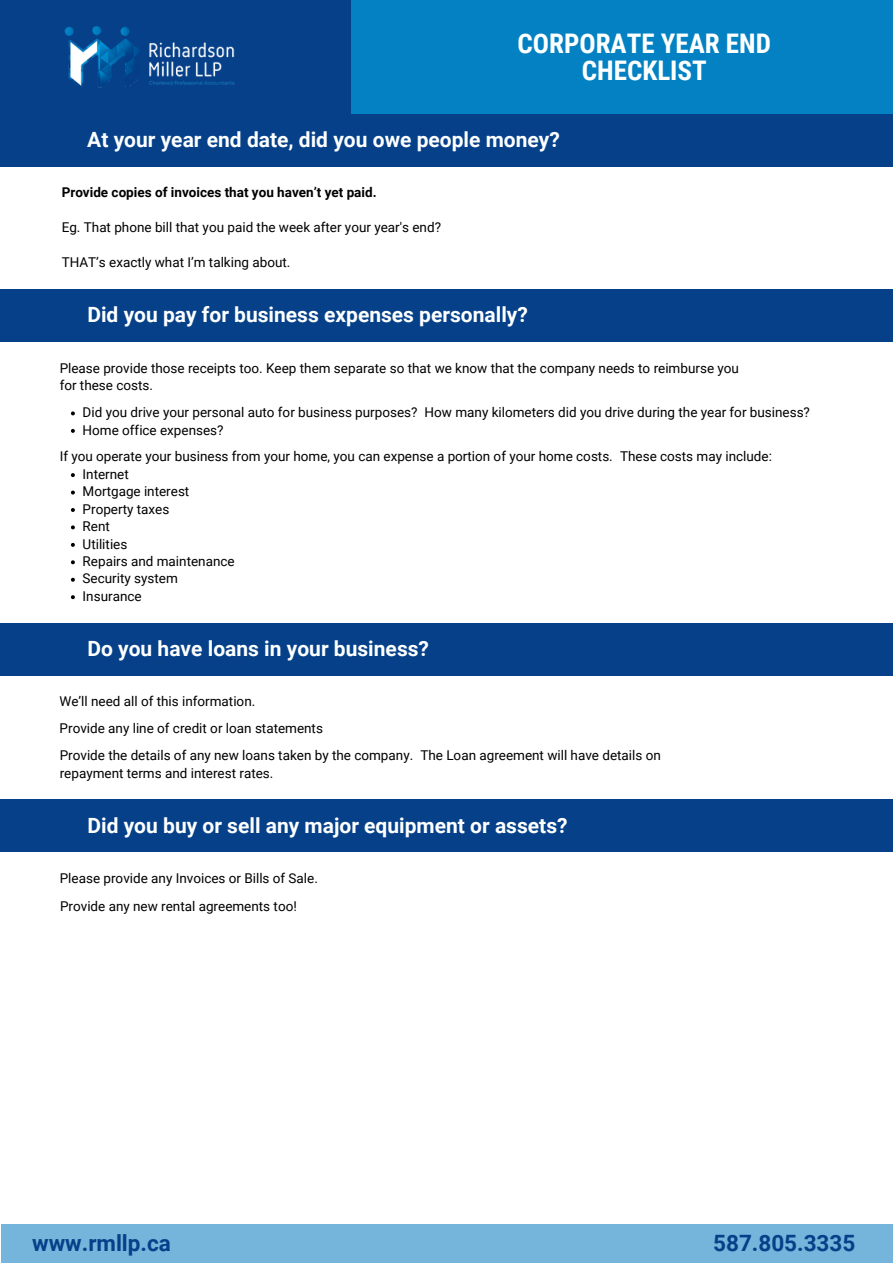
<style>
.page{position:relative;width:893px;height:1263px;background:#fff}
.page>*{position:absolute;margin:0;border:0;box-sizing:border-box;transform-origin:0 0}
.t1{font:700 27px/27px "Roboto Condensed";color:#feffff;text-align:center}
.t2{font:700 22.5px "Roboto";color:#054089}
.t3{font:700 21px "Roboto";color:#feffff}
.t4{font:13.5px/17.4px "Roboto";color:#000}
.t5{font:700 13.5px "Roboto";color:#000}
</style>
<div class="page">
<div style="left:349px;top:0;width:544px;height:130px;background:#0381c3"></div>
<div style="left:0;top:114px;width:893px;height:52px;background:#054089"></div>
<div style="left:0;top:289px;width:893px;height:52px;background:#054089"></div>
<svg style="left:71px;top:411px;width:4px;height:4px"></svg>
<svg style="left:71px;top:429px;width:4px;height:4px"></svg>
<svg style="left:71px;top:473px;width:4px;height:4px"></svg>
<svg style="left:71px;top:491px;width:4px;height:3px"></svg>
<svg style="left:71px;top:508px;width:4px;height:4px"></svg>
<svg style="left:71px;top:525px;width:4px;height:4px"></svg>
<svg style="left:71px;top:543px;width:4px;height:4px"></svg>
<svg style="left:71px;top:560px;width:4px;height:4px"></svg>
<svg style="left:71px;top:578px;width:4px;height:4px"></svg>
<svg style="left:71px;top:595px;width:4px;height:4px"></svg>
<div style="left:0;top:623px;width:893px;height:52px;background:#054089"></div>
<div style="left:0;top:799px;width:893px;height:53px;background:#054089"></div>
<div style="left:1px;top:1225px;width:891px;height:38px;background:#75b4db"></div>
<div style="left:0;top:0;width:351px;height:128px;background:#054089"></div>
<img style="left:64px;top:26px;width:171px;height:62px">
<h1 class="t1" style="left:517px;top:30px;width:255px">CORPORATE YEAR END<br>CHECKLIST</h1>
<h3 class="t3" style="left:87px;top:128px;width:474px">At your year end date, did you owe people money?</h3>
<p class="t5" style="left:62px;top:185px;width:316px">Provide copies of invoices that you haven’t yet paid.</p>
<p class="t4" style="left:62px;top:219px;width:381px">Eg. That phone bill that you paid the week after your year's end?</p>
<p class="t4" style="left:62px;top:254px;width:230px">THAT’s exactly what I’m talking about.</p>
<h3 class="t3" style="left:87px;top:303px;width:442px">Did you pay for business expenses personally?</h3>
<p class="t4" style="left:60px;top:359px;width:681px">Please provide those receipts too. Keep them separate so that we know that the company needs to reimburse you for these costs.</p>
<p class="t4" style="left:83px;top:404px;width:729px">Did you drive your personal auto for business purposes? How many kilometers did you drive during the year for business?<br>Home office expenses?</p>
<p class="t4" style="left:83px;top:465px;width:153px">Internet<br>Mortgage interest<br>Property taxes<br>Rent<br>Utilities<br>Repairs and maintenance<br>Security system<br>Insurance</p>
<p class="t4" style="left:60px;top:448px;width:714px">If you operate your business from your home, you can expense a portion of your home costs. These costs may include:</p>
<h3 class="t3" style="left:87px;top:637px;width:343px">Do you have loans in your business?</h3>
<p class="t4" style="left:59px;top:688px;width:603px;line-height:27.2px">We’ll need all of this information.<br>Provide any line of credit or loan statements<br>Provide the details of any new loans taken by the company. The Loan agreement will have details on</p>
<p class="t4" style="left:60px;top:764px;width:215px">repayment terms and interest rates.</p>
<h3 class="t3" style="left:87px;top:813px;width:481px">Did you buy or sell any major equipment or assets?</h3>
<p class="t4" style="left:60px;top:865px;width:260px;line-height:27.4px">Please provide any Invoices or Bills of Sale.<br>Provide any new rental agreements too!</p>
<h2 class="t2" style="left:32px;top:1230px;width:140px">www.rmllp.ca</h2>
<h2 class="t2" style="left:713px;top:1230px;width:143px">587.805.3335</h2>
</div>
